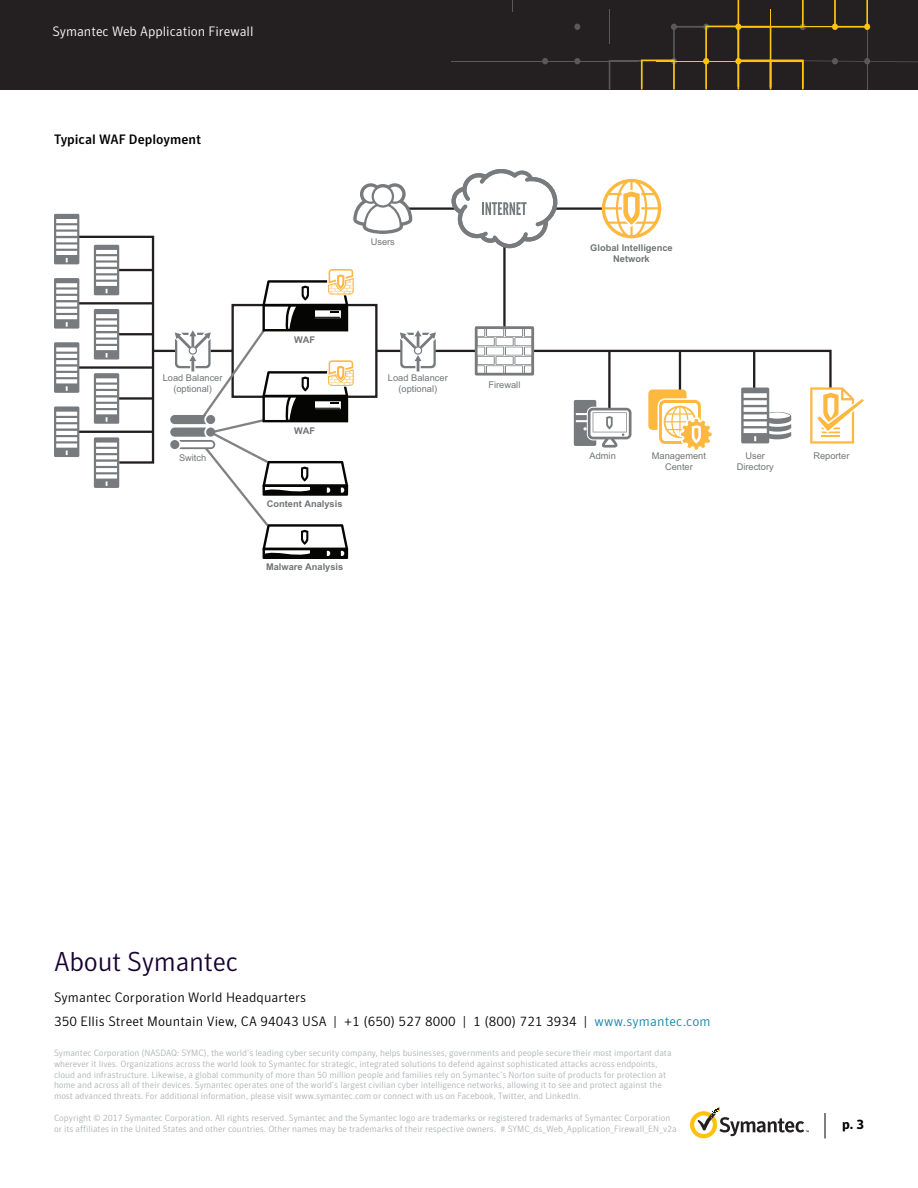
<style>
.page{position:relative;width:918px;height:1188px;background:#fff}
.page>*{position:absolute;margin:0;border:0;box-sizing:border-box;transform-origin:0 0}
.About_Symantec{font:300 27px "Symantec Sans";letter-spacing:-.01em;color:#180031}
.Corporate_address{font:300 13.5px/24px "Symantec Sans";letter-spacing:.01em;color:#000}
.t1{font:300 13.5px "Symantec Sans";color:#fff}
.Subhead_3{font:500 13.5px "Symantec Sans";color:#000}
.t2{font:700 13.5px "Symantec Sans";color:#000}
.t3{font:9.3px/11.1px "Arial";color:#717577;text-align:center}
.t4{font:700 9.3px/11.1px "Arial";color:#717577;text-align:center}
.t5{font:300 9px/10.8px "Symantec Sans";color:#adb0b3}
.s1{color:#1584ac}
</style>
<div class="page">
<div style="left:0;top:0;width:918px;height:90px;background:#241f21"></div>
<hr style="left:451px;top:61px;width:187px;height:1px;background:#59595c">
<svg style="left:542px;top:58px;width:6px;height:6px"></svg>
<svg style="left:574px;top:58px;width:6px;height:6px"></svg>
<svg style="left:574px;top:24px;width:6px;height:6px"></svg>
<svg style="left:609px;top:0;width:309px;height:90px"></svg>
<svg style="left:690px;top:1107px;width:119px;height:31px"></svg>
<svg style="left:825px;top:1113px;width:1px;height:25px"></svg>
<hr style="left:503px;top:226px;width:3px;height:111px;background:#231f20">
<hr style="left:383px;top:207px;width:268px;height:3px;background:#231f20">
<svg style="left:75px;top:235px;width:303px;height:230px"></svg>
<hr style="left:107px;top:269px;width:46px;height:2px;background:#231f20">
<hr style="left:68px;top:302px;width:85px;height:2px;background:#231f20">
<hr style="left:110px;top:333px;width:43px;height:2px;background:#231f20">
<hr style="left:66px;top:366px;width:87px;height:3px;background:#231f20">
<hr style="left:110px;top:397px;width:43px;height:3px;background:#231f20">
<hr style="left:66px;top:431px;width:87px;height:2px;background:#231f20">
<svg style="left:94px;top:437px;width:25px;height:51px"></svg>
<svg style="left:54px;top:406px;width:25px;height:51px"></svg>
<svg style="left:94px;top:373px;width:25px;height:51px"></svg>
<svg style="left:54px;top:342px;width:25px;height:51px"></svg>
<svg style="left:94px;top:309px;width:25px;height:51px"></svg>
<svg style="left:54px;top:278px;width:25px;height:51px"></svg>
<svg style="left:94px;top:245px;width:25px;height:50px"></svg>
<svg style="left:54px;top:214px;width:25px;height:50px"></svg>
<div style="left:475px;top:326px;width:59px;height:50px;border:3px solid #777b7d"></div>
<svg style="left:452px;top:169px;width:105px;height:79px"></svg>
<svg style="left:353px;top:183px;width:59px;height:51px"></svg>
<svg style="left:602px;top:179px;width:59px;height:59px"></svg>
<svg style="left:327px;top:359px;width:28px;height:28px"></svg>
<svg style="left:327px;top:268px;width:28px;height:27px"></svg>
<svg style="left:170px;top:269px;width:183px;height:290px"></svg>
<svg style="left:374px;top:328px;width:490px;height:122px"></svg>
<h2 class="t1" style="left:52px;top:24px;width:203px">Symantec Web Application Firewall</h2>
<p class="Subhead_3" style="left:54px;top:132px;width:149px">Typical WAF Deployment</p>
<p class="t3" style="left:163px;top:373px;width:61px">Load Balancer (optional)</p>
<p class="t3" style="left:179px;top:452px;width:29px">Switch</p>
<p class="t3" style="left:371px;top:236px;width:26px">Users</p>
<p class="t4" style="left:294px;top:334px;width:23px">WAF</p>
<p class="t4" style="left:294px;top:425px;width:23px">WAF</p>
<p class="t4" style="left:267px;top:499px;width:77px">Content Analysis</p>
<p class="t4" style="left:266px;top:562px;width:79px">Malware Analysis</p>
<p class="t3" style="left:388px;top:373px;width:61px">Load Balancer (optional)</p>
<p class="t3" style="left:488px;top:379px;width:33px">Firewall</p>
<p class="t4" style="left:590px;top:243px;width:84px">Global Intelligence<br>Network</p>
<p class="t3" style="left:590px;top:450px;width:28px">Admin</p>
<p class="t3" style="left:652px;top:450px;width:56px">Management<br>Center</p>
<p class="t3" style="left:737px;top:450px;width:39px">User<br>Directory</p>
<p class="t3" style="left:813px;top:450px;width:38px">Reporter</p>
<p class="About_Symantec" style="left:54px;top:946px;width:186px">About Symantec</p>
<p class="Corporate_address" style="left:54px;top:985px;width:658px">Symantec Corporation World Headquarters<br>350 Ellis Street Mountain View, CA 94043 USA | +1 (650) 527 8000 | 1 (800) 721 3934 | <span class="s1">www.symantec.com</span></p>
<p class="t5" style="left:54px;top:1048px;width:619px">Symantec Corporation (NASDAQ: SYMC), the world’s leading cyber security company, helps businesses, governments and people secure their most important data wherever it lives. Organizations across the world look to Symantec for strategic, integrated solutions to defend against sophisticated attacks across endpoints, cloud and infrastructure. Likewise, a global community of more than 50 million people and families rely on Symantec’s Norton suite of products for protection at home and across all of their devices. Symantec operates one of the world’s largest civilian cyber intelligence networks, allowing it to see and protect against the most advanced threats. For additional information, please visit www.symantec.com or connect with us on Facebook, Twitter, and LinkedIn.</p>
<p class="t5" style="left:54px;top:1112px;width:624px">Copyright © 2017 Symantec Corporation. All rights reserved. Symantec and the Symantec logo are trademarks or registered trademarks of Symantec Corporation or its affiliates in the United States and other countries. Other names may be trademarks of their respective owners. # SYMC_ds_Web_Application_Firewall_EN_v2a</p>
<p class="t2" style="left:842px;top:1116px;width:23px">p. 3</p>
</div>
